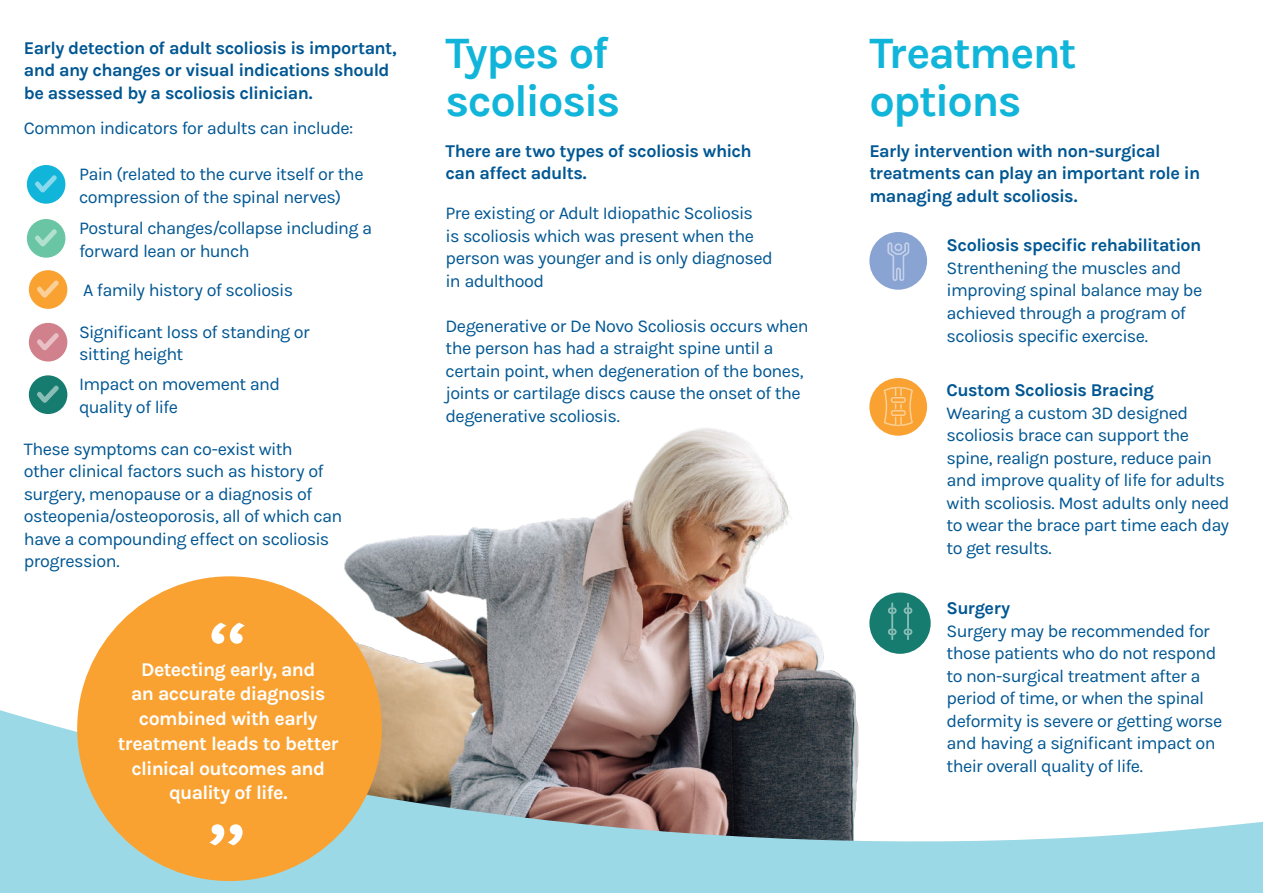
<style>
.page{position:relative;width:1263px;height:893px;background:#fff}
.page>*{position:absolute;margin:0;border:0;box-sizing:border-box;transform-origin:0 0}
.t1{font:101.4px/201.8px "Karla";color:#fff}
.t2{font:700 45px/48px "Karla";letter-spacing:-.035em;color:#11b5d9}
.t3{font:700 19.5px/24.8px "Karla";letter-spacing:-.035em;color:#fff;text-align:center}
.t4{font:18px/22.5px "Karla";letter-spacing:-.035em;color:#015793}
.t5{font:700 18px/22.5px "Karla";letter-spacing:-.035em;color:#015793}
</style>
<div class="page">
<img style="left:322px;top:428px;width:502px;height:234px">
<svg style="left:0;top:662px;width:1263px;height:231px"></svg>
<div style="left:869px;top:232px;width:58px;height:58px;background:#89a3d3;border-radius:50%"></div>
<svg style="left:887px;top:242px;width:22px;height:39px"></svg>
<div style="left:869px;top:592px;width:62px;height:62px;background:#167c6f;border-radius:50%"></div>
<svg style="left:888px;top:602px;width:9px;height:38px"></svg>
<svg style="left:904px;top:602px;width:8px;height:38px"></svg>
<div style="left:869px;top:378px;width:58px;height:58px;background:#f9a232;border-radius:50%"></div>
<svg style="left:884px;top:387px;width:29px;height:39px"></svg>
<div style="left:77px;top:576px;width:305px;height:305px;background:#f9a232;border-radius:50%"></div>
<div style="left:27px;top:165px;width:38px;height:39px;background:#11b5d9;border-radius:50%"></div>
<svg style="left:35px;top:175px;width:22px;height:18px"></svg>
<div style="left:27px;top:219px;width:38px;height:39px;background:#69c5a3;border-radius:50%"></div>
<svg style="left:35px;top:229px;width:22px;height:18px"></svg>
<div style="left:29px;top:270px;width:38px;height:39px;background:#f9a232;border-radius:50%"></div>
<svg style="left:37px;top:280px;width:22px;height:18px"></svg>
<div style="left:29px;top:323px;width:38px;height:38px;background:#d1818c;border-radius:50%"></div>
<svg style="left:37px;top:333px;width:22px;height:18px"></svg>
<div style="left:29px;top:375px;width:38px;height:39px;background:#167c6f;border-radius:50%"></div>
<svg style="left:37px;top:385px;width:22px;height:18px"></svg>
<p class="t5" style="left:24px;top:38px;width:374px">Early detection of adult scoliosis is important, and any changes or visual indications should be assessed by a scoliosis clinician.</p>
<p class="t4" style="left:24px;top:118px;width:331px">Common indicators for adults can include:</p>
<p class="t4" style="left:79px;top:164px;width:286px">Pain (related to the curve itself or the compression of the spinal nerves)</p>
<p class="t4" style="left:79px;top:218px;width:295px">Postural changes/collapse including a forward lean or hunch</p>
<p class="t4" style="left:83px;top:280px;width:212px">A family history of scoliosis</p>
<p class="t4" style="left:79px;top:322px;width:232px">Significant loss of standing or sitting height</p>
<p class="t4" style="left:79px;top:375px;width:202px">Impact on movement and quality of life</p>
<p class="t4" style="left:24px;top:439px;width:320px">These symptoms can co-exist with<br>other clinical factors such as history of surgery, menopause or a diagnosis of osteopenia/osteoporosis, all of which can have a compounding effect on scoliosis progression.</p>
<h1 class="t1" style="left:208px;top:561px;width:42px">‘‘ ’’</h1>
<p class="t3" style="left:118px;top:659px;width:223px">Detecting early, and<br>an accurate diagnosis combined with early treatment leads to better clinical outcomes and quality of life.</p>
<h2 class="t2" style="left:446px;top:33px;width:176px">Types of scoliosis</h2>
<p class="t5" style="left:446px;top:141px;width:308px">There are two types of scoliosis which can affect adults.</p>
<p class="t4" style="left:446px;top:203px;width:329px">Pre existing or Adult Idiopathic Scoliosis<br>is scoliosis which was present when the person was younger and is only diagnosed in adulthood</p>
<p class="t4" style="left:446px;top:316px;width:365px">Degenerative or De Novo Scoliosis occurs when the person has had a straight spine until a certain point, when degeneration of the bones, joints or cartilage discs cause the onset of the degenerative scoliosis.</p>
<h2 class="t2" style="left:869px;top:33px;width:209px">Treatment options</h2>
<p class="t5" style="left:869px;top:141px;width:332px">Early intervention with non-surgical treatments can play an important role in managing adult scoliosis.</p>
<p class="t5" style="left:947px;top:236px;width:256px">Scoliosis specific rehabilitation</p>
<p class="t4" style="left:947px;top:258px;width:257px">Strenthening the muscles and improving spinal balance may be achieved through a program of scoliosis specific exercise.</p>
<p class="t5" style="left:947px;top:381px;width:209px">Custom Scoliosis Bracing</p>
<p class="t4" style="left:947px;top:403px;width:284px">Wearing a custom 3D designed scoliosis brace can support the spine, realign posture, reduce pain and improve quality of life for adults with scoliosis. Most adults only need to wear the brace part time each day to get results.</p>
<p class="t5" style="left:947px;top:599px;width:65px">Surgery</p>
<p class="t4" style="left:947px;top:621px;width:277px">Surgery may be recommended for those patients who do not respond to non-surgical treatment after a period of time, or when the spinal deformity is severe or getting worse and having a significant impact on their overall quality of life.</p>
</div>
